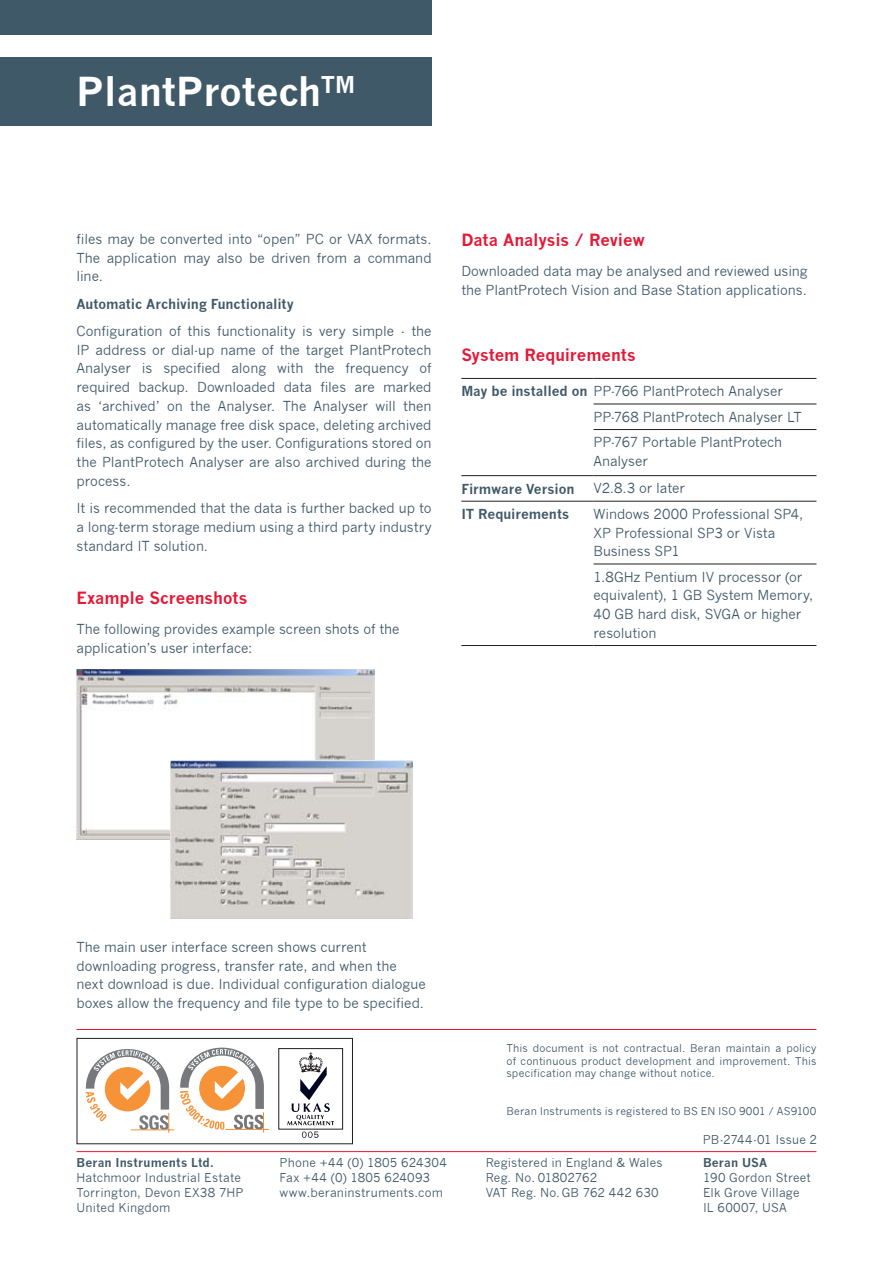
<style>
.page{position:relative;width:893px;height:1263px;background:#fff}
.page>*{position:absolute;margin:0;border:0;box-sizing:border-box;transform-origin:0 0}
.t1{font:700 39px "News Gothic";color:#fff}
.subhead_red{font:700 16.5px "News Gothic";letter-spacing:-.005em;color:#e51836}
.text_grey_9_12_5{font:13.5px/18.8px "News Gothic";letter-spacing:-.005em;color:#405968}
.text_9_12_5_bold{font:700 13.5px "News Gothic";letter-spacing:-.005em;color:#405968}
.t2{font:12px/15px "News Gothic";letter-spacing:.01em;color:#405968}
.t3{font:700 12px "News Gothic";letter-spacing:.015em;color:#405968}
.t4{font:10.5px/12.6px "News Gothic";letter-spacing:.015em;color:#405968;text-align:justify}
</style>
<div class="page">
<hr style="left:461px;top:378px;width:132px;height:1px;background:#231f20">
<hr style="left:593px;top:378px;width:223px;height:1px;background:#231f20">
<hr style="left:593px;top:404px;width:223px;height:1px;background:#231f20">
<hr style="left:593px;top:429px;width:223px;height:1px;background:#231f20">
<hr style="left:461px;top:475px;width:132px;height:1px;background:#231f20">
<hr style="left:593px;top:475px;width:223px;height:1px;background:#231f20">
<hr style="left:461px;top:501px;width:132px;height:1px;background:#231f20">
<hr style="left:593px;top:501px;width:223px;height:1px;background:#231f20">
<hr style="left:593px;top:564px;width:223px;height:1px;background:#231f20">
<hr style="left:461px;top:645px;width:132px;height:1px;background:#231f20">
<hr style="left:593px;top:645px;width:223px;height:1px;background:#231f20">
<div style="left:0;top:57px;width:432px;height:68px;background:#405968"></div>
<div style="left:0;top:0;width:432px;height:34px;background:#405968"></div>
<img style="left:77px;top:669px;width:297px;height:170px">
<img style="left:171px;top:761px;width:241px;height:157px">
<hr style="left:77px;top:1151px;width:739px;height:1px;background:#e51836">
<hr style="left:77px;top:1029px;width:739px;height:1px;background:#e51836">
<svg style="left:302px;top:1131px;width:17px;height:7px"></svg>
<svg style="left:287px;top:1052px;width:47px;height:73px"></svg>
<div style="left:278px;top:1048px;width:65px;height:81px;border:1px solid #231f20"></div>
<svg style="left:180px;top:1047px;width:84px;height:85px"></svg>
<hr style="left:225px;top:1129px;width:44px;height:1px;background:#f69238">
<div style="left:77px;top:1038px;width:276px;height:106px;border:1px solid #231f20"></div>
<hr style="left:131px;top:1129px;width:43px;height:1px;background:#f69238">
<svg style="left:86px;top:1049px;width:83px;height:84px"></svg>
<p class="t1" style="left:77px;top:68px;width:280px">PlantProtech<sup>TM</sup></p>
<p class="text_grey_9_12_5" style="left:77px;top:230px;width:357px;text-align:justify">files may be converted into “open” PC or VAX formats.<br>The application may also be driven from a command line.</p>
<p class="text_9_12_5_bold" style="left:77px;top:295px;width:219px">Automatic Archiving Functionality</p>
<p class="text_grey_9_12_5" style="left:77px;top:322px;width:357px;text-align:justify">Configuration of this functionality is very simple - the IP address or dial-up name of the target PlantProtech Analyser is specified along with the frequency of required backup. Downloaded data files are marked as ‘archived’ on the Analyser. The Analyser will then automatically manage free disk space, deleting archived files, as configured by the user. Configurations stored on the PlantProtech Analyser are also archived during the process.</p>
<p class="text_grey_9_12_5" style="left:77px;top:499px;width:356px;text-align:justify">It is recommended that the data is further backed up to a long-term storage medium using a third party industry standard IT solution.</p>
<p class="subhead_red" style="left:77px;top:588px;width:172px">Example Screenshots</p>
<p class="text_grey_9_12_5" style="left:77px;top:620px;width:325px">The following provides example screen shots of the application’s user interface:</p>
<p class="subhead_red" style="left:461px;top:230px;width:185px">Data Analysis / Review</p>
<p class="text_grey_9_12_5" style="left:461px;top:262px;width:348px">Downloaded data may be analysed and reviewed using the PlantProtech Vision and Base Station applications.</p>
<p class="subhead_red" style="left:461px;top:345px;width:176px">System Requirements</p>
<p class="text_9_12_5_bold" style="left:461px;top:383px;width:128px">May be installed on</p>
<p class="text_grey_9_12_5" style="left:593px;top:382px;width:191px">PP-766 PlantProtech Analyser</p>
<p class="text_grey_9_12_5" style="left:593px;top:407px;width:210px">PP-768 PlantProtech Analyser LT</p>
<p class="text_grey_9_12_5" style="left:593px;top:433px;width:190px">PP-767 Portable PlantProtech<br>Analyser</p>
<p class="text_9_12_5_bold" style="left:461px;top:480px;width:115px">Firmware Version</p>
<p class="text_grey_9_12_5" style="left:593px;top:479px;width:93px">V2.8.3 or later</p>
<p class="text_9_12_5_bold" style="left:461px;top:506px;width:109px">IT Requirements</p>
<p class="text_grey_9_12_5" style="left:593px;top:505px;width:211px">Windows 2000 Professional SP4,<br>XP Professional SP3 or Vista<br>Business SP1</p>
<p class="text_grey_9_12_5" style="left:593px;top:567px;width:221px">1.8GHz Pentium IV processor (or equivalent), 1 GB System Memory,<br>40 GB hard disk, SVGA or higher resolution</p>
<p class="text_grey_9_12_5" style="left:77px;top:938px;width:351px">The main user interface screen shows current downloading progress, transfer rate, and when the next download is due. Individual configuration dialogue boxes allow the frequency and file type to be specified.</p>
<p class="t4" style="left:506px;top:1042px;width:311px">This document is not contractual. Beran maintain a policy of continuous product development and improvement. This specification may change without notice.</p>
<p class="t4" style="left:506px;top:1105px;width:311px">Beran Instruments is registered to BS EN ISO 9001 / AS9100</p>
<p class="t2" style="left:703px;top:1132px;width:116px">PB-2744-01 Issue 2</p>
<p class="t3" style="left:77px;top:1155px;width:139px">Beran Instruments Ltd.</p>
<p class="t2" style="left:77px;top:1170px;width:169px">Hatchmoor Industrial Estate<br>Torrington, Devon EX38 7HP<br>United Kingdom</p>
<p class="t2" style="left:280px;top:1155px;width:169px">Phone +44 (0) 1805 624304<br>Fax +44 (0) 1805 624093 www.beraninstruments.com</p>
<p class="t2" style="left:486px;top:1155px;width:178px">Registered in England &amp; Wales<br>Reg. No. 01802762<br>VAT Reg. No. GB 762 442 630</p>
<p class="t3" style="left:703px;top:1155px;width:66px">Beran USA</p>
<p class="t2" style="left:703px;top:1170px;width:109px">190 Gordon Street<br>Elk Grove Village<br>IL 60007, USA</p>
</div>
